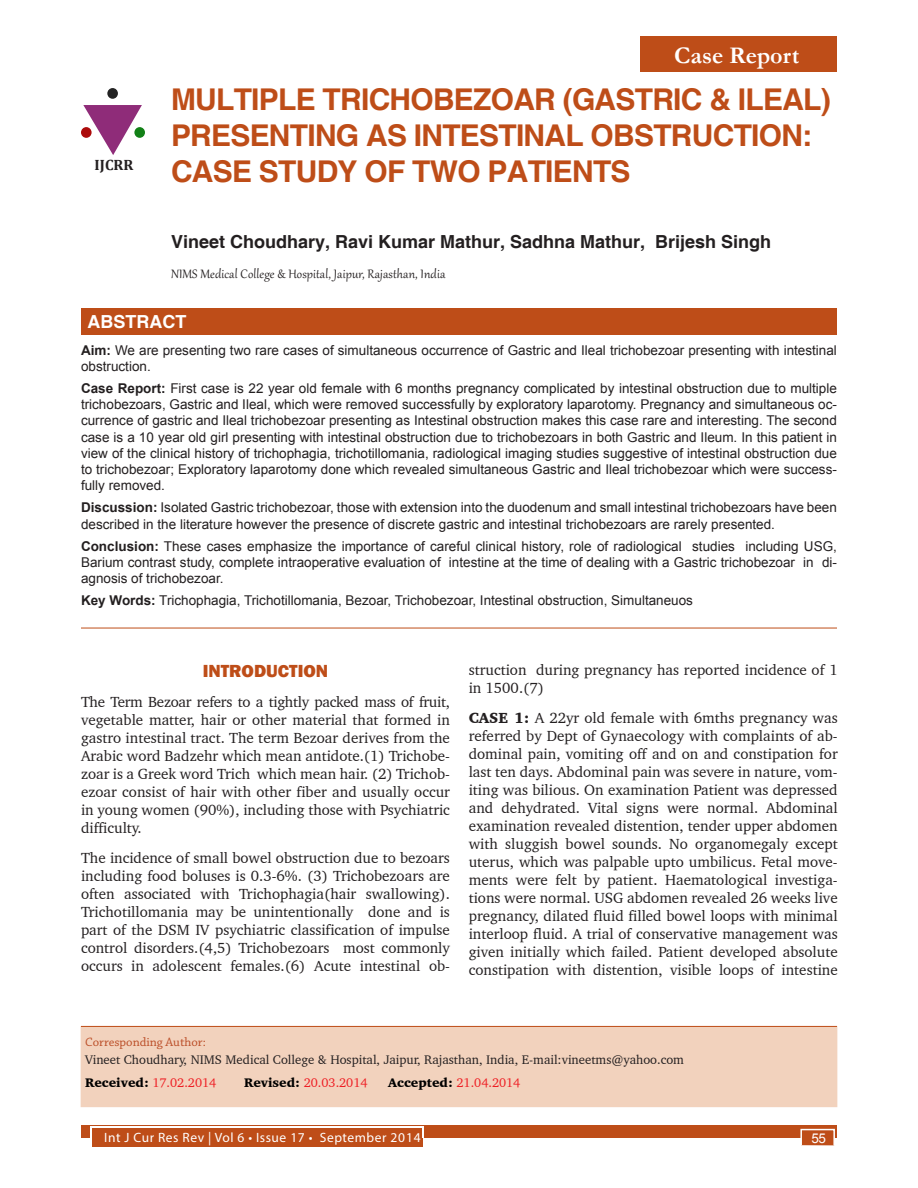
<style>
.page{position:relative;width:918px;height:1188px;background:#fff}
.page>*{position:absolute;margin:0;border:0;box-sizing:border-box;transform-origin:0 0}
.Article_title{font:700 30px/36px "Helvetica";letter-spacing:-.025em;color:#be4d18}
.Articles{font:700 24px "Garamond";color:#fff}
.Author_name{font:700 18px "Helvetica";color:#231f20}
.Head_1{font:800 18px "Franklin Gothic";color:#be4d18}
.t1{font:700 18px "Helvetica";color:#fff}
.Text{font:15px/18px "Charter BT";color:#231f20;text-align:justify}
.Author_affiliation{font:15px "Gabriola";letter-spacing:.01em;color:#231f20}
.t2{font:700 15px "Cambria";color:#231f20}
.Abstract_text{font:13.5px/16.2px "Arial";color:#231f20}
.t3{font:13.5px "Myriad Pro";letter-spacing:.04em;color:#fff}
.t4{font:13.5px "Arial";color:#fff}
.Corresponding_text{font:12.75px "Charter BT";color:#000}
.Corresponding_text-2{font:12.75px "Charter BT";color:#231f20}
.Corresponding_text-3{font:12.75px "Charter BT";color:#ee1d23}
.Corresponding_head{font:12.75px "Chaparral Pro";color:#bb4e28}
.s1{font-weight:700}
.s2{font-weight:900}
.s3{font-weight:900;color:#000}
</style>
<div class="page">
<div style="left:640px;top:36px;width:197px;height:35px;background:#be4d18"></div>
<div style="left:81px;top:1125px;width:756px;height:13px;background:#be4d18"></div>
<div style="left:92px;top:1128px;width:330px;height:19px;background:#be4d18"></div>
<hr style="left:90px;top:1127px;width:333px;height:1px;background:#fff">
<svg style="left:90px;top:1128px;width:2px;height:10px"></svg>
<svg style="left:422px;top:1127px;width:2px;height:11px"></svg>
<div style="left:800px;top:1129px;width:35px;height:17px;background:#be4d18;border:2px solid #fff"></div>
<hr style="left:81px;top:628px;width:756px;height:1px;background:#be4d18">
<div style="left:81px;top:308px;width:756px;height:27px;background:#be4d18"></div>
<div style="left:81px;top:1026px;width:756px;height:81px;background:#f2d2bd"></div>
<svg style="left:83px;top:105px;width:59px;height:50px"></svg>
<div style="left:134px;top:127px;width:11px;height:11px;background:#128117;border-radius:50%"></div>
<div style="left:107px;top:88px;width:11px;height:11px;background:#232323;border-radius:50%"></div>
<div style="left:81px;top:127px;width:11px;height:11px;background:#ac0b0b;border-radius:50%"></div>
<hr style="left:81px;top:1026px;width:756px;height:1px;background:#be4d18">
<p class="t2" style="left:95px;top:154px;width:40px">IJCRR</p>
<p class="Articles" style="left:674px;top:39px;width:127px">Case Report</p>
<p class="Article_title" style="left:171px;top:83px;width:661px">MULTIPLE TRICHOBEZOAR (GASTRIC &amp; ILEAL)<br>PRESENTING AS INTESTINAL OBSTRUCTION:<br>CASE STUDY OF TWO PATIENTS</p>
<p class="Author_name" style="left:171px;top:231px;width:602px">Vineet Choudhary, Ravi Kumar Mathur, Sadhna Mathur, Brijesh Singh</p>
<p class="Author_affiliation" style="left:171px;top:265px;width:276px">NIMS Medical College &amp; Hospital, Jaipur, Rajasthan, India</p>
<p class="t1" style="left:87px;top:311px;width:100px">ABSTRACT</p>
<p class="Abstract_text" style="left:81px;top:342px;width:757px"><span class="s1">Aim:</span> We are presenting two rare cases of simultaneous occurrence of Gastric and Ileal trichobezoar presenting with intestinal obstruction.</p>
<p class="Abstract_text" style="left:81px;top:380px;width:757px;text-align:justify"><span class="s1">Case Report:</span> First case is 22 year old female with 6 months pregnancy complicated by intestinal obstruction due to multiple trichobezoars, Gastric and Ileal, which were removed successfully by exploratory laparotomy. Pregnancy and simultaneous oc&shy;currence of gastric and Ileal trichobezoar presenting as Intestinal obstruction makes this case rare and interesting. The second case is a 10 year old girl presenting with intestinal obstruction due to trichobezoars in both Gastric and Ileum. In this patient in view of the clinical history of trichophagia, trichotillomania, radiological imaging studies suggestive of intestinal obstruction due to trichobezoar; Exploratory laparotomy done which revealed simultaneous Gastric and Ileal trichobezoar which were success&shy;fully removed.</p>
<p class="Abstract_text" style="left:81px;top:500px;width:757px"><span class="s1">Discussion:</span> Isolated Gastric trichobezoar, those with extension into the duodenum and small intestinal trichobezoars have been described in the literature however the presence of discrete gastric and intestinal trichobezoars are rarely presented.</p>
<p class="Abstract_text" style="left:81px;top:538px;width:757px;text-align:justify"><span class="s1">Conclusion:</span> These cases emphasize the importance of careful clinical history, role of radiological studies including USG, Barium contrast study, complete intraoperative evaluation of intestine at the time of dealing with a Gastric trichobezoar in di&shy;agnosis of trichobezoar.</p>
<p class="Abstract_text" style="left:81px;top:593px;width:614px"><span class="s1">Key Words:</span> Trichophagia, Trichotillomania, Bezoar, Trichobezoar, Intestinal obstruction, Simultaneuos</p>
<p class="Head_1" style="left:203px;top:660px;width:127px">INTRODUCTION</p>
<p class="Text" style="left:81px;top:693px;width:371px">The Term Bezoar refers to a tightly packed mass of fruit, vegetable matter, hair or other material that formed in gastro intestinal tract. The term Bezoar derives from the Arabic word Badzehr which mean antidote.(1) Trichobe&shy;zoar is a Greek word Trich which mean hair. (2) Trichob&shy;ezoar consist of hair with other fiber and usually occur in young women (90%), including those with Psychiatric difficulty.</p>
<p class="Text" style="left:81px;top:849px;width:371px">The incidence of small bowel obstruction due to bezoars including food boluses is 0.3-6%. (3) Trichobezoars are often associated with Trichophagia(hair swallowing).<br>Trichotillomania may be unintentionally done and is part of the DSM IV psychiatric classification of impulse control disorders.(4,5) Trichobezoars most commonly occurs in adolescent females.(6) Acute intestinal ob-</p>
<p class="Text" style="left:469px;top:661px;width:370px">struction during pregnancy has reported incidence of 1 in 1500.(7)</p>
<p class="Text" style="left:469px;top:709px;width:371px"><span class="s2">CASE 1:</span> A 22yr old female with 6mths pregnancy was referred by Dept of Gynaecology with complaints of ab&shy;dominal pain, vomiting off and on and constipation for last ten days. Abdominal pain was severe in nature, vom&shy;iting was bilious. On examination Patient was depressed and dehydrated. Vital signs were normal. Abdominal examination revealed distention, tender upper abdomen with sluggish bowel sounds. No organomegaly except uterus, which was palpable upto umbilicus. Fetal move&shy;ments were felt by patient. Haematological investiga&shy;tions were normal. USG abdomen revealed 26 weeks live pregnancy, dilated fluid filled bowel loops with minimal interloop fluid. A trial of conservative management was given initially which failed. Patient developed absolute constipation with distention, visible loops of intestine</p>
<p class="Corresponding_head" style="left:85px;top:1032px;width:122px">Corresponding Author:</p>
<p class="Corresponding_text" style="left:85px;top:1046px;width:721px">Anil Pawar, Assistant Professor, Department of Zoology, D.A.V. College for Girls, Yamunanagar (Haryana); Mobile:919467604205;</p>
<p class="Corresponding_head" style="left:85px;top:1034px;width:122px">Corresponding Author:</p>
<p class="Corresponding_text-2" style="left:85px;top:1052px;width:600px">Vineet Choudhary, NIMS Medical College &amp; Hospital, Jaipur, Rajasthan, India, E-mail:vineetms@yahoo.com</p>
<p class="Corresponding_text-3" style="left:85px;top:1074px;width:133px"><span class="s3">Received:</span> 17.02.2014</p>
<p class="Corresponding_text-3" style="left:244px;top:1074px;width:125px"><span class="s3">Revised:</span> 20.03.2014</p>
<p class="Corresponding_text-3" style="left:388px;top:1074px;width:134px"><span class="s3">Accepted:</span> 21.04.2014</p>
<p class="t3" style="left:104px;top:1129px;width:318px">Int J Cur Res Rev | Vol 6 • Issue 17 • September 2014</p>
<p class="t4" style="left:812px;top:1130px;width:16px">55</p>
</div>
